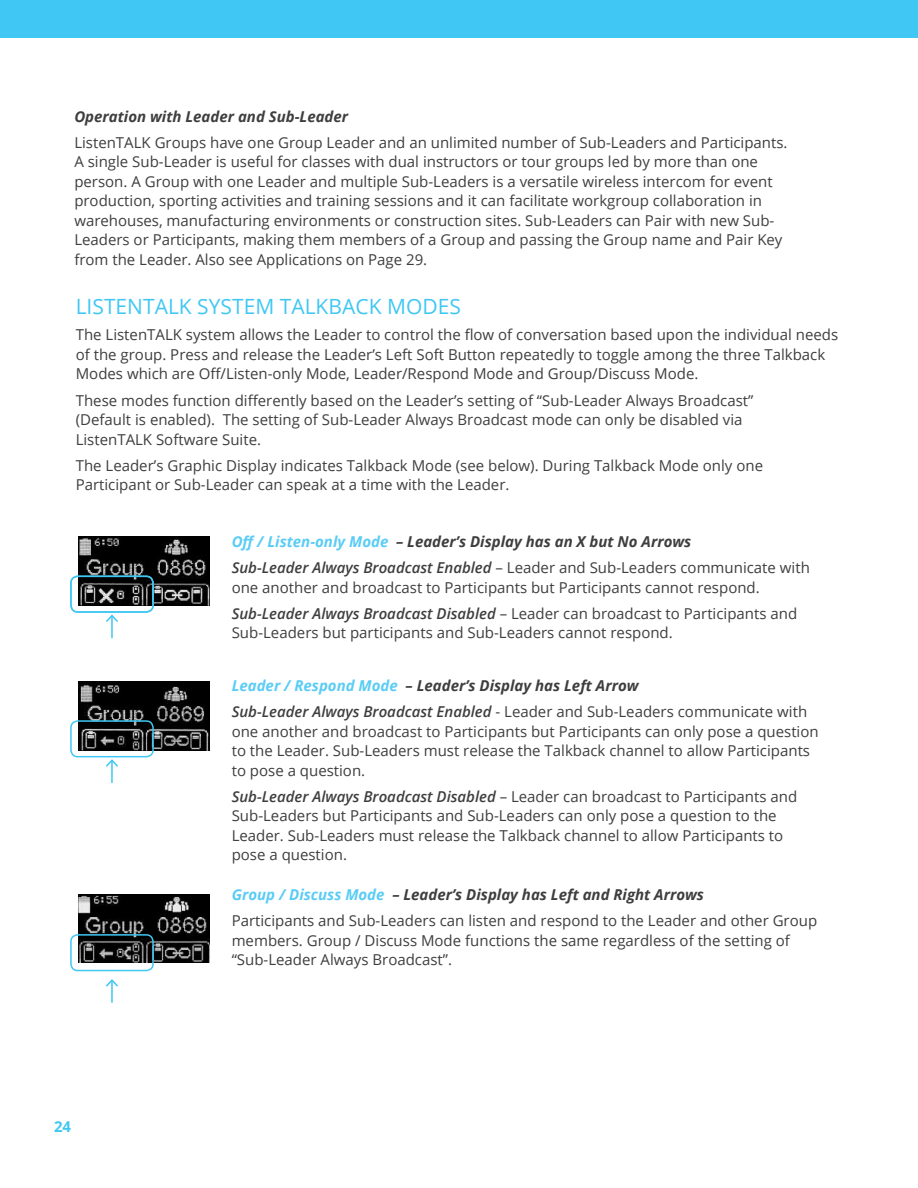
<style>
.page{position:relative;width:918px;height:1188px;background:#fff}
.page>*{position:absolute;margin:0;border:0;box-sizing:border-box;transform-origin:0 0}
.t1{font:21px "Open Sans";color:#40c7f4}
.t2{font:15px/19.5px "Open Sans";color:#3e3e3f}
.t3{font:italic 700 15px "Open Sans";color:#3e3e3f}
.t4{font:700 15px "Open Sans";color:#40c7f4}
.s1{font-weight:700;font-style:italic;color:#5accf5}
.s2{font-weight:700;font-style:italic}
.s3{font-weight:600;font-style:italic}
</style>
<div class="page">
<div style="left:0;top:0;width:918px;height:37px;background:#40c7f4"></div>
<svg style="left:75px;top:536px;width:135px;height:70px"></svg>
<img style="left:79px;top:537px;width:130px;height:68px">
<svg style="left:78px;top:681px;width:132px;height:70px"></svg>
<img style="left:79px;top:681px;width:130px;height:69px">
<div style="left:70px;top:576px;width:84px;height:37px;border:2px solid #40c7f4;border-radius:7px"></div>
<div style="left:70px;top:720px;width:84px;height:37px;border:2px solid #40c7f4;border-radius:7px"></div>
<hr style="left:111px;top:616px;width:2px;height:22px;background:#40c7f4">
<svg style="left:106px;top:614px;width:12px;height:10px"></svg>
<hr style="left:111px;top:760px;width:2px;height:23px;background:#40c7f4">
<svg style="left:106px;top:759px;width:12px;height:9px"></svg>
<svg style="left:78px;top:894px;width:132px;height:69px"></svg>
<img style="left:79px;top:895px;width:130px;height:67px">
<div style="left:70px;top:934px;width:84px;height:37px;border:2px solid #40c7f4;border-radius:7px"></div>
<hr style="left:111px;top:980px;width:2px;height:23px;background:#40c7f4">
<svg style="left:106px;top:979px;width:12px;height:9px"></svg>
<p class="t3" style="left:74px;top:106px;width:275px">Operation with Leader and Sub-Leader</p>
<p class="t2" style="left:74px;top:132px;width:715px">ListenTALK Groups have one Group Leader and an unlimited number of Sub-Leaders and Participants.<br>A single Sub-Leader is useful for classes with dual instructors or tour groups led by more than one person. A Group with one Leader and multiple Sub-Leaders is a versatile wireless intercom for event production, sporting activities and training sessions and it can facilitate workgroup collaboration in warehouses, manufacturing environments or construction sites. Sub-Leaders can Pair with new Sub-Leaders or Participants, making them members of a Group and passing the Group name and Pair Key from the Leader. Also see Applications on Page 29.</p>
<h1 class="t1" style="left:76px;top:292px;width:387px">LISTENTALK SYSTEM TALKBACK MODES</h1>
<p class="t2" style="left:76px;top:325px;width:764px">The ListenTALK system allows the Leader to control the flow of conversation based upon the individual needs of the group. Press and release the Leader’s Left Soft Button repeatedly to toggle among the three Talkback<br>Modes which are Off/Listen-only Mode, Leader/Respond Mode and Group/Discuss Mode.</p>
<p class="t2" style="left:76px;top:390px;width:679px">These modes function differently based on the Leader’s setting of “Sub-Leader Always Broadcast” (Default is enabled). The setting of Sub-Leader Always Broadcast mode can only be disabled via<br>ListenTALK Software Suite.</p>
<p class="t2" style="left:76px;top:455px;width:689px">The Leader’s Graphic Display indicates Talkback Mode (see below). During Talkback Mode only one<br>Participant or Sub-Leader can speak at a time with the Leader.</p>
<p class="t4" style="left:54px;top:1116px;width:19px">24</p>
<p class="t2" style="left:232px;top:528px;width:580px;line-height:26.2px"><span class="s1">Off / Listen-only Mode</span> <span class="s2">– Leader’s Display has an X but No Arrows<br></span><span class="s3">Sub-Leader Always Broadcast Enabled</span> – Leader and Sub-Leaders communicate with</p>
<p class="t2" style="left:232px;top:574px;width:567px;line-height:26.2px">one another and broadcast to Participants but Participants cannot respond.<br><span class="s3">Sub-Leader Always Broadcast Disabled</span> – Leader can broadcast to Participants and</p>
<p class="t2" style="left:232px;top:623px;width:443px">Sub-Leaders but participants and Sub-Leaders cannot respond.</p>
<p class="t2" style="left:232px;top:672px;width:577px;line-height:26.2px"><span class="s1">Leader / Respond Mode</span> <span class="s2">– Leader’s Display has Left Arrow<br></span><span class="s3">Sub-Leader Always Broadcast Enabled</span> - Leader and Sub-Leaders communicate with</p>
<p class="t2" style="left:232px;top:721px;width:589px">one another and broadcast to Participants but Participants can only pose a question to the Leader. Sub-Leaders must release the Talkback channel to allow Participants to pose a question.</p>
<p class="t2" style="left:232px;top:786px;width:567px"><span class="s3">Sub-Leader Always Broadcast Disabled</span> – Leader can broadcast to Participants and Sub-Leaders but Participants and Sub-Leaders can only pose a question to the Leader. Sub-Leaders must release the Talkback channel to allow Participants to pose a question.</p>
<p class="t2" style="left:232px;top:881px;width:587px;line-height:26.2px"><span class="s1">Group / Discuss Mode</span> <span class="s2">– Leader’s Display has Left and Right Arrows<br></span>Participants and Sub-Leaders can listen and respond to the Leader and other Group</p>
<p class="t2" style="left:232px;top:930px;width:560px">members. Group / Discuss Mode functions the same regardless of the setting of “Sub-Leader Always Broadcast”.</p>
</div>
